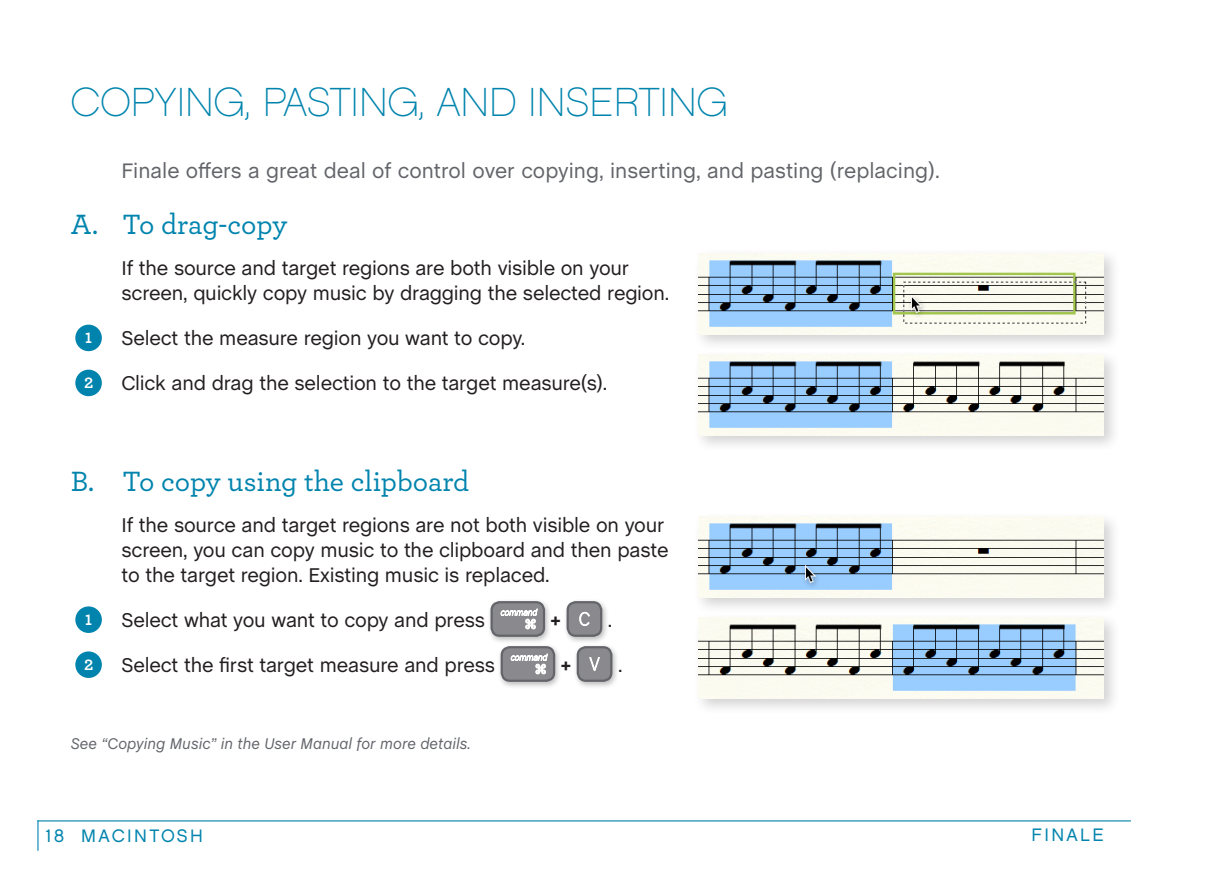
<style>
.page{position:relative;width:1215px;height:871px;background:#fff}
.page>*{position:absolute;margin:0;border:0;box-sizing:border-box;transform-origin:0 0}
.SectionHeadText{font:40.5px "Chalet Paris Nineteen Sixty";color:#0084ad}
.SectionSubhead{font:500 29.25px "Archer";letter-spacing:-.005em;color:#0084ad}
.IntroText{font:21.38px "Chalet";color:#63656a}
.InstructionText_No_N{font:20.25px/24.8px "Chalet";letter-spacing:-.01em;color:#231f20}
.InstructionText_with{font:20.25px "Chalet";letter-spacing:-.01em;color:#231f20}
.InstructionText_with-2{font:700 20.25px "Chalet";color:#231f20}
.t1{font:18px "Chalet London Nineteen Sixty";letter-spacing:.13em;color:#0084ad}
.MoreDetailsText{font:italic 15.75px "Chalet";color:#63656a}
.t2{font:700 15.75px "Archer";color:#fff}
</style>
<div class="page">
<hr style="left:37px;top:820px;width:2px;height:30px;background:#0084ad">
<hr style="left:37px;top:820px;width:1094px;height:1px;background:#0084ad">
<svg style="left:73px;top:322px;width:31px;height:31px"></svg>
<div style="left:71px;top:320px;width:35px;height:36px;border:4px solid #fff;border-radius:50%"></div>
<svg style="left:73px;top:367px;width:31px;height:31px"></svg>
<div style="left:71px;top:365px;width:35px;height:36px;border:4px solid #fff;border-radius:50%"></div>
<svg style="left:73px;top:604px;width:31px;height:31px"></svg>
<div style="left:71px;top:602px;width:35px;height:35px;border:4px solid #fff;border-radius:50%"></div>
<div style="left:487px;top:598px;width:64px;height:47px;background:#231f20;opacity:.3"></div>
<div style="left:492px;top:602px;width:52px;height:34px;background:#8a8a8e;border-radius:8px"></div>
<div style="left:491px;top:601px;width:54px;height:36px;border:2px solid #63656a;border-radius:8px"></div>
<div style="left:563px;top:598px;width:46px;height:47px;background:#231f20;opacity:.3"></div>
<div style="left:568px;top:602px;width:33px;height:34px;background:#8a8a8e;border-radius:8px"></div>
<svg style="left:579px;top:611px;width:11px;height:15px"></svg>
<div style="left:567px;top:601px;width:35px;height:36px;border:2px solid #63656a;border-radius:8px"></div>
<svg style="left:73px;top:649px;width:31px;height:31px"></svg>
<div style="left:71px;top:647px;width:35px;height:35px;border:4px solid #fff;border-radius:50%"></div>
<div style="left:497px;top:643px;width:64px;height:47px;background:#231f20;opacity:.3"></div>
<div style="left:502px;top:647px;width:52px;height:34px;background:#8a8a8e;border-radius:8px"></div>
<div style="left:501px;top:646px;width:54px;height:36px;border:2px solid #63656a;border-radius:8px"></div>
<div style="left:573px;top:643px;width:46px;height:47px;background:#231f20;opacity:.3"></div>
<div style="left:578px;top:647px;width:33px;height:34px;background:#8a8a8e;border-radius:8px"></div>
<svg style="left:589px;top:657px;width:11px;height:14px"></svg>
<div style="left:577px;top:646px;width:35px;height:36px;border:2px solid #63656a;border-radius:8px"></div>
<div style="left:693px;top:248px;width:428px;height:104px;background:#231f20;opacity:.2"></div>
<img style="left:699px;top:253px;width:405px;height:81px">
<div style="left:693px;top:349px;width:428px;height:104px;background:#231f20;opacity:.2"></div>
<img style="left:699px;top:354px;width:405px;height:81px">
<div style="left:693px;top:511px;width:428px;height:104px;background:#231f20;opacity:.2"></div>
<img style="left:699px;top:516px;width:405px;height:81px">
<div style="left:693px;top:612px;width:428px;height:104px;background:#231f20;opacity:.2"></div>
<img style="left:699px;top:618px;width:405px;height:81px">
<div style="left:908px;top:293px;width:20px;height:26px;background:#231f20;opacity:.3"></div>
<img style="left:911px;top:295px;width:11px;height:17px">
<div style="left:801px;top:563px;width:21px;height:27px;background:#231f20;opacity:.3"></div>
<img style="left:805px;top:566px;width:11px;height:16px">
<svg style="left:500px;top:608px;width:38px;height:22px"></svg>
<svg style="left:510px;top:653px;width:38px;height:22px"></svg>
<p class="SectionHeadText" style="left:71px;top:79px;width:658px">COPYING, PASTING, AND INSERTING</p>
<p class="IntroText" style="left:122px;top:158px;width:820px">Finale offers a great deal of control over copying, inserting, and pasting (replacing).</p>
<p class="SectionSubhead" style="left:71px;top:203px;width:218px">A. To drag-copy</p>
<p class="InstructionText_No_N" style="left:122px;top:256px;width:549px">If the source and target regions are both visible on your screen, quickly copy music by dragging the selected region.</p>
<p class="t2" style="left:85px;top:325px;width:8px">1</p>
<p class="InstructionText_with" style="left:122px;top:326px;width:405px">Select the measure region you want to copy.</p>
<p class="t2" style="left:84px;top:370px;width:11px">2</p>
<p class="InstructionText_with" style="left:122px;top:371px;width:487px">Click and drag the selection to the target measure(s).</p>
<p class="SectionSubhead" style="left:71px;top:460px;width:400px">B. To copy using the clipboard</p>
<p class="InstructionText_No_N" style="left:122px;top:513px;width:549px">If the source and target regions are not both visible on your screen, you can copy music to the clipboard and then paste to the target region. Existing music is replaced.</p>
<p class="t2" style="left:85px;top:607px;width:8px">1</p>
<p class="InstructionText_with" style="left:122px;top:608px;width:365px">Select what you want to copy and press</p>
<p class="InstructionText_with-2" style="left:551px;top:608px;width:12px">+</p>
<p class="InstructionText_with" style="left:608px;top:608px;width:6px">.</p>
<p class="t2" style="left:84px;top:652px;width:11px">2</p>
<p class="InstructionText_with" style="left:122px;top:653px;width:375px">Select the first target measure and press</p>
<p class="InstructionText_with-2" style="left:561px;top:653px;width:12px">+</p>
<p class="MoreDetailsText" style="left:71px;top:735px;width:402px">See “Copying Music” in the User Manual for more details.</p>
<p class="InstructionText_with" style="left:618px;top:653px;width:6px">.</p>
<p class="t1" style="left:46px;top:825px;width:159px">18 MACINTOSH</p>
<p class="t1" style="left:1032px;top:823px;width:73px">FINALE</p>
</div>
